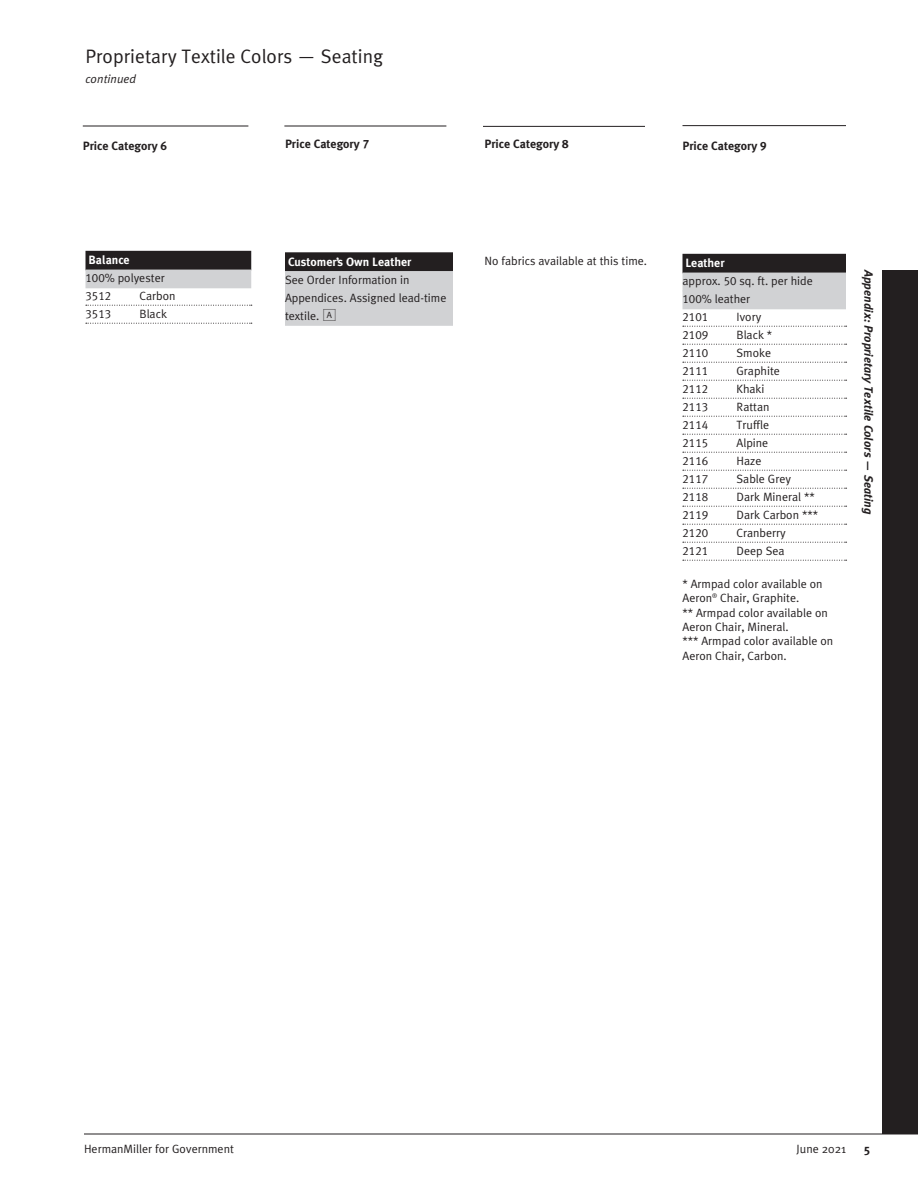
<style>
.page{position:relative;width:918px;height:1188px;background:#fff}
.page>*{position:absolute;margin:0;border:0;box-sizing:border-box;transform-origin:0 0}
.head{font:19.5px "Meta HM";color:#231f20}
.text-plain{font:12px/14.4px "Meta HM";color:#231f20}
.text-dots{font:12px "Meta HM";color:#231f20}
.text-screen{font:12px "Meta HM";color:#231f20}
.text-dots-2{font:12px "Meta Caps HM";color:#231f20}
.text-italic{font:italic 700 12px "Meta HM";color:#231f20}
.subheads{font:700 12px "Meta HM";color:#fff}
.FooterRecto{font:12px "Meta HM";color:#231f20}
.head-2{font:700 12px "Meta HM";color:#231f20}
.Price_Category{font:700 12px "Meta HM";color:#231f20}
.head-3{font:italic 12px "Meta HM";color:#231f20}
.FooterRecto-2{font:700 12px "Meta HM";color:#231f20}
.s1{font-family:"Meta Caps HM"}
.s2{font-family:"HM Ship Dates"}
.s3{font-style:normal}
</style>
<div class="page">
<div style="left:882px;top:270px;width:36px;height:864px;background:#231f20"></div>
<hr style="left:84px;top:1134px;width:834px;height:1px;background:#231f20">
<div style="left:285px;top:252px;width:168px;height:20px;background:#231f20"></div>
<div style="left:285px;top:271px;width:168px;height:19px;background:#d1d2d4"></div>
<div style="left:285px;top:289px;width:168px;height:19px;background:#d1d2d4"></div>
<div style="left:285px;top:307px;width:168px;height:19px;background:#d1d2d4"></div>
<div style="left:86px;top:251px;width:165px;height:19px;background:#231f20"></div>
<div style="left:86px;top:270px;width:165px;height:18px;background:#d1d2d4"></div>
<svg style="left:86px;top:305px;width:166px;height:1px"></svg>
<svg style="left:86px;top:323px;width:166px;height:1px"></svg>
<hr style="left:683px;top:125px;width:163px;height:1px;background:#231f20">
<hr style="left:83px;top:126px;width:165px;height:1px;background:#231f20">
<div style="left:682px;top:254px;width:164px;height:19px;background:#231f20"></div>
<div style="left:682px;top:273px;width:164px;height:18px;background:#d1d2d4"></div>
<div style="left:682px;top:291px;width:164px;height:18px;background:#d1d2d4"></div>
<svg style="left:683px;top:326px;width:164px;height:1px"></svg>
<svg style="left:683px;top:344px;width:164px;height:1px"></svg>
<svg style="left:683px;top:362px;width:164px;height:1px"></svg>
<svg style="left:683px;top:380px;width:164px;height:1px"></svg>
<svg style="left:683px;top:398px;width:164px;height:1px"></svg>
<svg style="left:683px;top:416px;width:164px;height:1px"></svg>
<svg style="left:683px;top:434px;width:164px;height:1px"></svg>
<svg style="left:683px;top:452px;width:164px;height:1px"></svg>
<svg style="left:683px;top:470px;width:164px;height:1px"></svg>
<svg style="left:683px;top:488px;width:164px;height:1px"></svg>
<svg style="left:683px;top:506px;width:164px;height:1px"></svg>
<svg style="left:683px;top:524px;width:164px;height:1px"></svg>
<svg style="left:683px;top:542px;width:164px;height:1px"></svg>
<svg style="left:683px;top:560px;width:164px;height:1px"></svg>
<hr style="left:284px;top:126px;width:162px;height:1px;background:#231f20">
<hr style="left:483px;top:126px;width:162px;height:1px;background:#231f20">
<p class="head" style="left:86px;top:45px;width:299px">Proprietary Textile Colors — Seating</p>
<p class="head-3" style="left:86px;top:72px;width:52px">continued</p>
<p class="Price_Category" style="left:83px;top:139px;width:86px">Price Category <span class="s1">6</span></p>
<p class="Price_Category" style="left:285px;top:137px;width:86px">Price Category <span class="s1">7</span></p>
<p class="head-2" style="left:484px;top:137px;width:86px">Price Category <span class="s1">8</span></p>
<p class="head-2" style="left:682px;top:139px;width:86px">Price Category <span class="s1">9</span></p>
<p class="subheads" style="left:88px;top:253px;width:43px">Balance</p>
<p class="text-plain" style="left:86px;top:271px;width:81px"><span class="s1">100</span>% polyester</p>
<p class="text-dots-2" style="left:86px;top:289px;width:27px">3512</p>
<p class="text-dots" style="left:140px;top:289px;width:38px">Carbon</p>
<p class="text-dots-2" style="left:86px;top:307px;width:27px">3513</p>
<p class="text-dots" style="left:140px;top:307px;width:29px">Black</p>
<p class="subheads" style="left:288px;top:255px;width:125px">Customer’s Own Leather</p>
<p class="text-screen" style="left:285px;top:273px;width:126px">See Order Information in</p>
<p class="text-screen" style="left:285px;top:291px;width:163px">Appendices. Assigned lead-time</p>
<p class="text-plain" style="left:285px;top:308px;width:53px">textile. <span class="s2">A</span></p>
<p class="text-plain" style="left:484px;top:253px;width:164px">No fabrics available at this time.</p>
<p class="subheads" style="left:686px;top:256px;width:41px">Leather</p>
<p class="text-screen" style="left:682px;top:274px;width:132px">approx. <span class="s1">50</span> sq. ft. per hide</p>
<p class="text-screen" style="left:682px;top:292px;width:69px"><span class="s1">100</span>% leather</p>
<p class="text-dots-2" style="left:682px;top:310px;width:27px">2101</p>
<p class="text-dots" style="left:736px;top:310px;width:26px">Ivory</p>
<p class="text-dots-2" style="left:682px;top:328px;width:27px">2109</p>
<p class="text-dots" style="left:736px;top:328px;width:37px">Black *</p>
<p class="text-dots-2" style="left:682px;top:346px;width:27px">2110</p>
<p class="text-dots" style="left:736px;top:346px;width:36px">Smoke</p>
<p class="text-dots-2" style="left:682px;top:364px;width:27px">2111</p>
<p class="text-dots" style="left:736px;top:364px;width:45px">Graphite</p>
<p class="text-dots-2" style="left:682px;top:382px;width:27px">2112</p>
<p class="text-dots" style="left:736px;top:382px;width:30px">Khaki</p>
<p class="text-dots-2" style="left:682px;top:400px;width:27px">2113</p>
<p class="text-dots" style="left:736px;top:400px;width:35px">Rattan</p>
<p class="text-dots-2" style="left:682px;top:418px;width:27px">2114</p>
<p class="text-dots" style="left:736px;top:418px;width:34px">Truffle</p>
<p class="text-dots-2" style="left:682px;top:436px;width:27px">2115</p>
<p class="text-dots" style="left:736px;top:436px;width:33px">Alpine</p>
<p class="text-dots-2" style="left:682px;top:454px;width:27px">2116</p>
<p class="text-dots" style="left:736px;top:454px;width:26px">Haze</p>
<p class="text-dots-2" style="left:682px;top:472px;width:27px">2117</p>
<p class="text-dots" style="left:736px;top:472px;width:56px">Sable Grey</p>
<p class="text-dots-2" style="left:682px;top:490px;width:27px">2118</p>
<p class="text-dots" style="left:736px;top:490px;width:80px">Dark Mineral **</p>
<p class="text-dots-2" style="left:682px;top:508px;width:27px">2119</p>
<p class="text-dots" style="left:736px;top:508px;width:83px">Dark Carbon ***</p>
<p class="text-dots-2" style="left:682px;top:526px;width:27px">2120</p>
<p class="text-dots" style="left:736px;top:526px;width:51px">Cranberry</p>
<p class="text-dots-2" style="left:682px;top:544px;width:27px">2121</p>
<p class="text-dots" style="left:736px;top:544px;width:50px">Deep Sea</p>
<p class="text-plain" style="left:682px;top:576px;width:142px">* Armpad color available on<br>Aeron® Chair, Graphite.</p>
<p class="text-plain" style="left:682px;top:605px;width:147px">** Armpad color available on<br>Aeron Chair, Mineral.</p>
<p class="text-plain" style="left:682px;top:634px;width:152px">*** Armpad color available on<br>Aeron Chair, Carbon.</p>
<p class="text-italic" style="left:876px;top:270px;width:246px;rotate:90deg">Appendix: Proprietary Textile Colors <span class="s3">—</span> Seating</p>
<p class="FooterRecto" style="left:84px;top:1141px;width:151px">HermanMiller for Government</p>
<p class="FooterRecto" style="left:797px;top:1141px;width:51px">June 2021</p>
<p class="FooterRecto-2" style="left:864px;top:1141px;width:7px">5</p>
</div>
